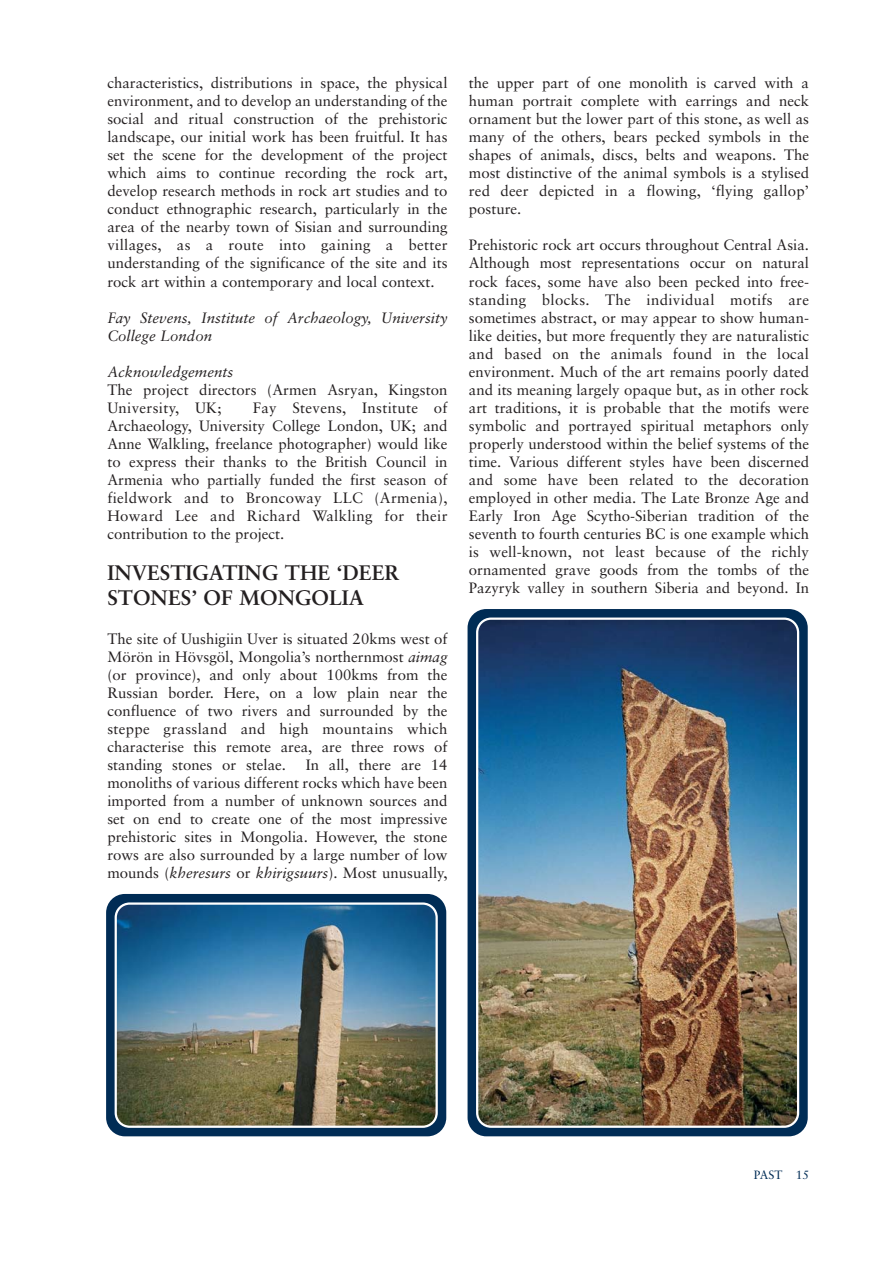
<style>
.page{position:relative;width:893px;height:1263px;background:#fff}
.page>*{position:absolute;margin:0;border:0;box-sizing:border-box;transform-origin:0 0}
.t1{font:700 21px/25.2px "Sabon";color:#231f20}
.t2{font:15px/18px "Sabon";color:#231f20;text-align:justify}
.t3{font:italic 15px/18px "Sabon";color:#231f20}
.t4{font:12px "Sabon";color:#002c55}
.s1{font-style:italic}
</style>
<div class="page">
<svg style="left:468px;top:609px;width:340px;height:527px;background:#09345b"></svg>
<img style="left:476px;top:617px;width:323px;height:511px">
<svg style="left:106px;top:894px;width:340px;height:242px;background:#0a345c"></svg>
<img style="left:115px;top:902px;width:323px;height:226px">
<p class="t2" style="left:107px;top:75px;width:342px">characteristics, distributions in space, the physical environment, and to develop an understanding of the social and ritual construction of the prehistoric landscape, our initial work has been fruitful. It has set the scene for the development of the project which aims to continue recording the rock art, develop research methods in rock art studies and to conduct ethnographic research, particularly in the area of the nearby town of Sisian and surrounding villages, as a route into gaining a better understanding of the significance of the site and its rock art within a contemporary and local context.</p>
<p class="t3" style="left:107px;top:310px;width:342px">Fay Stevens, Institute of Archaeology, University<br>College London</p>
<p class="t3" style="left:107px;top:364px;width:127px">Acknowledgements</p>
<p class="t2" style="left:107px;top:382px;width:342px">The project directors (Armen Asryan, Kingston<br>University, UK;</p>
<p class="t2" style="left:107px;top:400px;width:342px;text-indent:145px">Fay Stevens, Institute of Archaeology, University College London, UK; and Anne Walkling, freelance photographer) would like to express their thanks to the British Council in Armenia who partially funded the first season of fieldwork and to Broncoway LLC (Armenia), Howard Lee and Richard Walkling for their contribution to the project.</p>
<h1 class="t1" style="left:107px;top:561px;width:294px">INVESTIGATING THE ‘DEER<br>STONES’ OF MONGOLIA</h1>
<p class="t2" style="left:107px;top:631px;width:342px">The site of Uushigiin Uver is situated 20kms west of Mörön in Hövsgöl, Mongolia’s northernmost <span class="s1">aimag </span>(or province), and only about 100kms from the Russian border. Here, on a low plain near the confluence of two rivers and surrounded by the steppe grassland and high mountains which characterise this remote area, are three rows of standing stones or stelae.</p>
<p class="t2" style="left:107px;top:757px;width:342px;text-indent:198px">In all, there are 14 monoliths of various different rocks which have been imported from a number of unknown sources and set on end to create one of the most impressive prehistoric sites in Mongolia. However, the stone rows are also surrounded by a large number of low mounds (<span class="s1">kheresurs</span> or <span class="s1">khirigsuurs</span>). Most unusually,</p>
<p class="t2" style="left:469px;top:75px;width:342px">the upper part of one monolith is carved with a human portrait complete with earrings and neck ornament but the lower part of this stone, as well as many of the others, bears pecked symbols in the shapes of animals, discs, belts and weapons. The most distinctive of the animal symbols is a stylised red deer depicted in a flowing, ‘flying gallop’ posture.</p>
<p class="t2" style="left:469px;top:237px;width:342px">Prehistoric rock art occurs throughout Central Asia.<br>Although most representations occur on natural rock faces, some have also been pecked into free&shy;standing blocks. The individual motifs are sometimes abstract, or may appear to show human&shy;like deities, but more frequently they are naturalistic and based on the animals found in the local environment. Much of the art remains poorly dated and its meaning largely opaque but, as in other rock art traditions, it is probable that the motifs were symbolic and portrayed spiritual metaphors only properly understood within the belief systems of the time. Various different styles have been discerned and some have been related to the decoration employed in other media. The Late Bronze Age and Early Iron Age Scytho-Siberian tradition of the seventh to fourth centuries BC is one example which is well-known, not least because of the richly ornamented grave goods from the tombs of the Pazyryk valley in southern Siberia and beyond. In</p>
<p class="t4" style="left:754px;top:1169px;width:57px">PAST 15</p>
</div>
